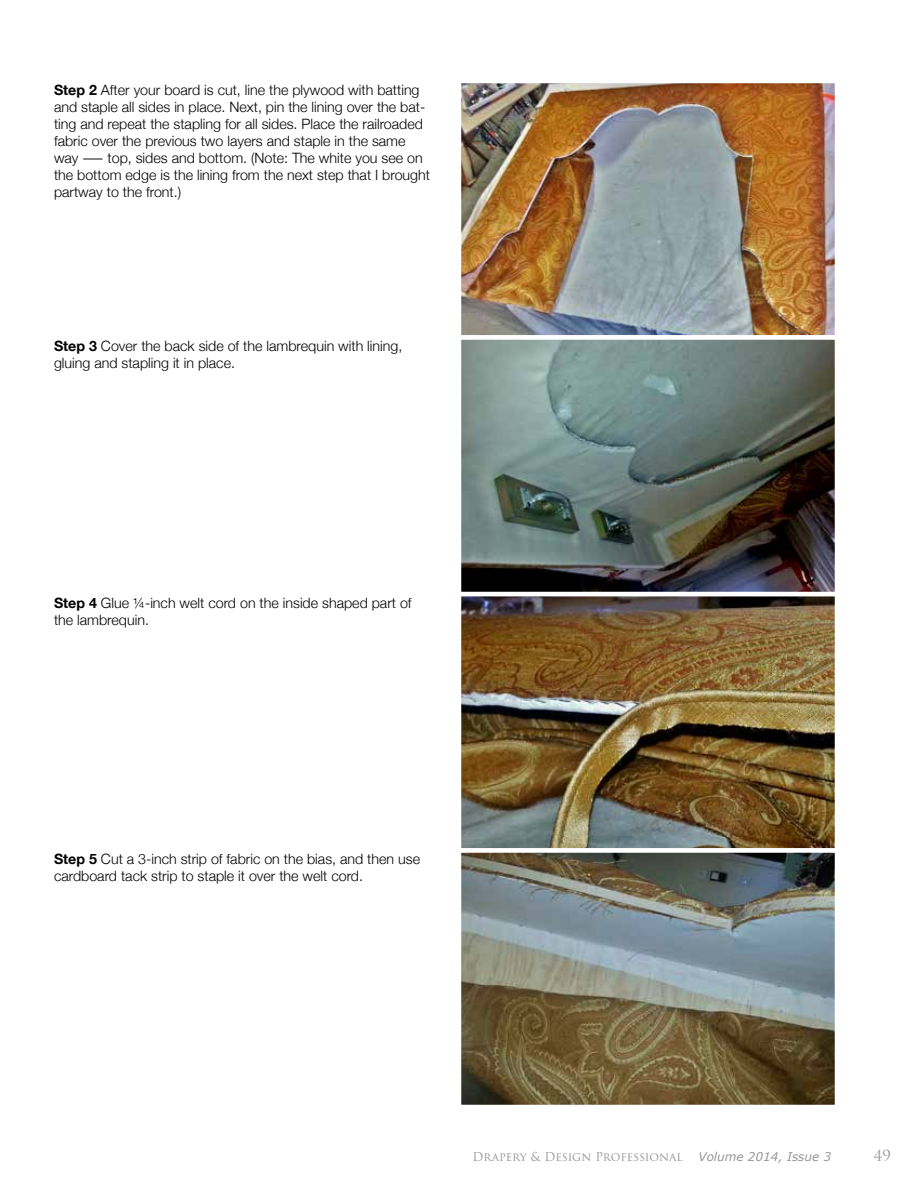
<style>
.page{position:relative;width:918px;height:1188px;background:#fff}
.page>*{position:absolute;margin:0;border:0;box-sizing:border-box;transform-origin:0 0}
.t1{font:15px "Trajan Pro 3";color:#969798}
.t2{font:300 14.25px/17.1px "Helvetica Neue";color:#000}
.t3{font:12px "Trajan Pro 3";letter-spacing:-.01em;color:#969798}
.t4{font:italic 12px "Verdana";color:#969798}
.s1{font-weight:700}
</style>
<div class="page">
<img style="left:462px;top:84px;width:372px;height:1020px">
<div style="left:457px;top:79px;width:382px;height:261px;border:4px solid #fff"></div>
<div style="left:457px;top:592px;width:382px;height:261px;border:4px solid #fff"></div>
<div style="left:457px;top:335px;width:382px;height:261px;border:4px solid #fff"></div>
<div style="left:457px;top:848px;width:382px;height:261px;border:4px solid #fff"></div>
<p class="t2" style="left:54px;top:81px;width:378px"><span class="s1">Step 2</span> After your board is cut, line the plywood with batting and staple all sides in place. Next, pin the lining over the bat&shy;ting and repeat the stapling for all sides. Place the railroaded fabric over the previous two layers and staple in the same way ― top, sides and bottom. (Note: The white you see on the bottom edge is the lining from the next step that I brought partway to the front.)</p>
<p class="t2" style="left:54px;top:337px;width:350px"><span class="s1">Step 3</span> Cover the back side of the lambrequin with lining, gluing and stapling it in place.</p>
<p class="t2" style="left:54px;top:594px;width:359px"><span class="s1">Step 4</span> Glue ¼-inch welt cord on the inside shaped part of the lambrequin.</p>
<p class="t2" style="left:54px;top:850px;width:368px"><span class="s1">Step 5</span> Cut a 3-inch strip of fabric on the bias, and then use cardboard tack strip to staple it over the welt cord.</p>
<p class="t3" style="left:472px;top:1148px;width:212px">Drapery &amp; Design Professional</p>
<p class="t4" style="left:698px;top:1149px;width:134px">Volume 2014, Issue 3</p>
<p class="t1" style="left:874px;top:1145px;width:19px">49</p>
</div>
